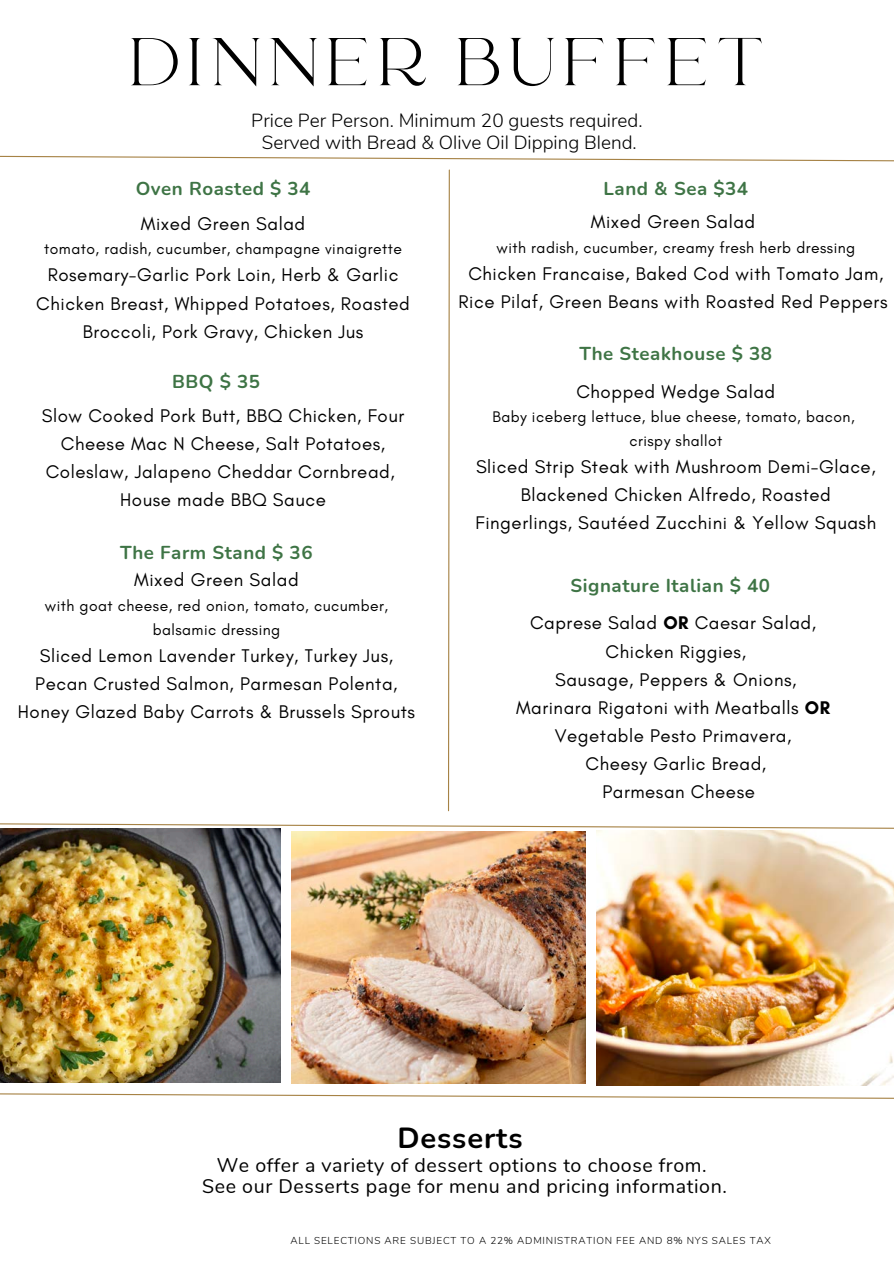
<style>
.page{position:relative;width:894px;height:1264px;background:#fff}
.page>*{position:absolute;margin:0;border:0;box-sizing:border-box;transform-origin:0 0}
.t1{font:67.05px "RTL Ansam Ansam";letter-spacing:.07em;color:#000}
.t2{font:700 29.1px "Nunito";letter-spacing:.03em;color:#000}
.t3{font:19.65px/21.3px "Nunito";letter-spacing:.03em;color:#000;text-align:center}
.t4{font:300 18.9px/22.5px "Nunito";color:#000;text-align:center}
.t5{font:18.75px/28.2px "Glacial Indifference";letter-spacing:.03em;color:#000;text-align:center}
.t6{font:700 18.75px "Nunito";letter-spacing:.03em;color:#3e7445}
.t7{font:15.6px/23.7px "Glacial Indifference";letter-spacing:.03em;color:#000;text-align:center}
.t8{font:300 10.05px "Nunito";letter-spacing:.08em;color:#000}
.s1{font-weight:700}
</style>
<div class="page">
<svg style="left:0;top:155px;width:893px;height:7px"></svg>
<svg style="left:448px;top:169px;width:2px;height:642px"></svg>
<svg style="left:0;top:823px;width:893px;height:6px"></svg>
<svg style="left:0;top:1093px;width:893px;height:6px"></svg>
<img style="left:291px;top:831px;width:294px;height:252px">
<img style="left:0;top:828px;width:280px;height:254px">
<img style="left:596px;top:831px;width:297px;height:254px">
<h1 class="t1" style="left:130px;top:22px;width:639px">DINNER BUFFET</h1>
<h3 class="t4" style="left:251px;top:109px;width:393px">Price Per Person. Minimum 20 guests required.<br>Served with Bread &amp; Olive Oil Dipping Blend.</h3>
<h4 class="t6" style="left:603px;top:176px;width:146px">Land &amp; Sea $34</h4>
<h2 class="t5" style="left:590px;top:207px;width:166px">Mixed Green Salad</h2>
<h2 class="t7" style="left:496px;top:235px;width:360px">with radish, cucumber, creamy fresh herb dressing</h2>
<h2 class="t5" style="left:458px;top:259px;width:430px">Chicken Francaise, Baked Cod with Tomato Jam,<br>Rice Pilaf, Green Beans with Roasted Red Peppers</h2>
<h4 class="t6" style="left:136px;top:176px;width:176px">Oven Roasted $ 34</h4>
<h3 class="t5" style="left:141px;top:209px;width:166px">Mixed Green Salad</h3>
<h3 class="t7" style="left:44px;top:237px;width:359px">tomato, radish, cucumber, champagne vinaigrette</h3>
<h3 class="t5" style="left:36px;top:261px;width:375px">Rosemary-Garlic Pork Loin, Herb &amp; Garlic<br>Chicken Breast, Whipped Potatoes, Roasted<br>Broccoli, Pork Gravy, Chicken Jus</h3>
<h4 class="t6" style="left:172px;top:369px;width:89px">BBQ $ 35</h4>
<h3 class="t5" style="left:42px;top:401px;width:364px">Slow Cooked Pork Butt, BBQ Chicken, Four Cheese Mac N Cheese, Salt Potatoes, Coleslaw, Jalapeno Cheddar Cornbread, House made BBQ Sauce</h3>
<h4 class="t6" style="left:120px;top:539px;width:194px">The Farm Stand $ 36</h4>
<h3 class="t5" style="left:134px;top:565px;width:166px">Mixed Green Salad</h3>
<h3 class="t7" style="left:45px;top:594px;width:344px">with goat cheese, red onion, tomato, cucumber, balsamic dressing</h3>
<h3 class="t5" style="left:18px;top:641px;width:398px">Sliced Lemon Lavender Turkey, Turkey Jus,<br>Pecan Crusted Salmon, Parmesan Polenta,<br>Honey Glazed Baby Carrots &amp; Brussels Sprouts</h3>
<h4 class="t6" style="left:579px;top:341px;width:194px">The Steakhouse $ 38</h4>
<h3 class="t5" style="left:576px;top:377px;width:200px">Chopped Wedge Salad</h3>
<h3 class="t7" style="left:492px;top:405px;width:363px">Baby iceberg lettuce, blue cheese, tomato, bacon, crispy shallot</h3>
<h3 class="t5" style="left:475px;top:452px;width:402px">Sliced Strip Steak with Mushroom Demi-Glace,<br>Blackened Chicken Alfredo, Roasted<br>Fingerlings, Sautéed Zucchini &amp; Yellow Squash</h3>
<h4 class="t6" style="left:570px;top:573px;width:201px">Signature Italian $ 40</h4>
<p class="t5" style="left:516px;top:608px;width:315px">Caprese Salad <span class="s1">OR</span> Caesar Salad,<br>Chicken Riggies,<br>Sausage, Peppers &amp; Onions,<br>Marinara Rigatoni with Meatballs <span class="s1">OR<br></span>Vegetable Pesto Primavera,<br>Cheesy Garlic Bread,<br>Parmesan Cheese</p>
<p class="t2" style="left:397px;top:1118px;width:126px">Desserts</p>
<p class="t3" style="left:202px;top:1154px;width:526px">We offer a variety of dessert options to choose from.<br>See our Desserts page for menu and pricing information.</p>
<h4 class="t8" style="left:290px;top:1233px;width:481px">ALL SELECTIONS ARE SUBJECT TO A 22% ADMINISTRATION FEE AND 8% NYS SALES TAX</h4>
</div>
